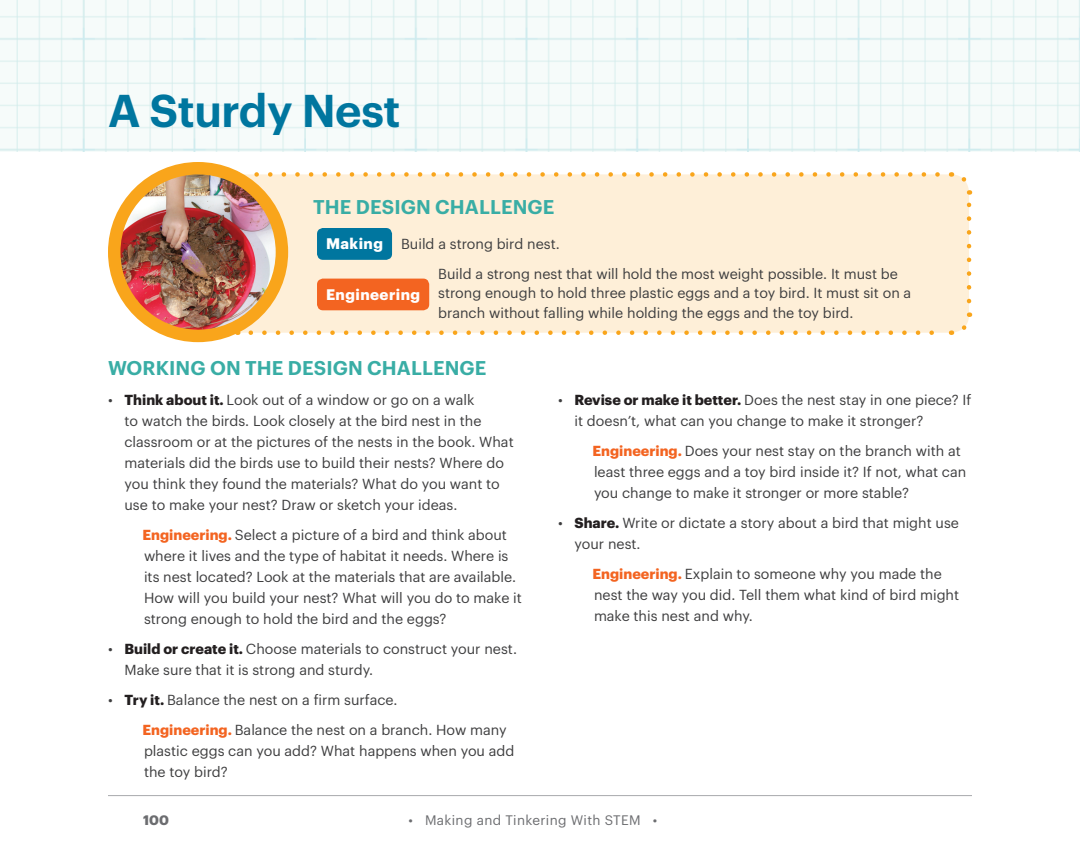
<style>
.page{position:relative;width:1080px;height:864px;background:#fff}
.page>*{position:absolute;margin:0;border:0;box-sizing:border-box;transform-origin:0 0}
.t1{font:600 45px "Graphik";letter-spacing:-.01em;color:#00769f}
.H2_spanned_teal{font:600 19.5px "Graphik";letter-spacing:.005em;color:#39ada5}
.Box_Text{font:700 15px "Graphik";letter-spacing:.03em;color:#fff}
.body_bullets_sub_1{font:14.25px/21px "Graphik";color:#3e3e3f}
.body{font:14.25px/19.5px "Graphik";color:#3e3e3f}
.t2{font:13.5px "Graphik";letter-spacing:.025em;color:#6c6d70}
.t3{font:700 13.5px "Graphik";color:#6c6d70}
.s1{font-weight:700;color:#231f20}
.s2{font-weight:700;color:#f36421}
</style>
<div class="page">
<img style="left:0;top:0;width:1080px;height:151px">
<hr style="left:108px;top:795px;width:864px;height:1px;background:#a8a9ad">
<hr style="left:1079px;top:690px;width:1px;height:106px;background:#00769f">
<div style="left:219px;top:174px;width:750px;height:159px;background:#feefd8;border-radius:18px"></div>
<svg style="left:251px;top:330px;width:683px;height:5px"></svg>
<svg style="left:244px;top:172px;width:694px;height:5px"></svg>
<svg style="left:959px;top:312px;width:14px;height:19px"></svg>
<svg style="left:951px;top:172px;width:20px;height:129px"></svg>
<div style="left:317px;top:228px;width:75px;height:32px;background:#00769f;border-radius:6px"></div>
<div style="left:317px;top:279px;width:112px;height:31px;background:#f36421;border-radius:6px"></div>
<img style="left:114px;top:168px;width:168px;height:168px;border-radius:84px">
<div style="left:108px;top:162px;width:180px;height:180px;border:12px solid #f9a51b;border-radius:50%"></div>
<h1 class="t1" style="left:108px;top:76px;width:294px">A Sturdy Nest</h1>
<p class="H2_spanned_teal" style="left:313px;top:192px;width:243px">THE DESIGN CHALLENGE</p>
<p class="body" style="left:401px;top:233px;width:160px">Build a strong bird nest.</p>
<p class="body" style="left:438px;top:263px;width:475px">Build a strong nest that will hold the most weight possible. It must be strong enough to hold three plastic eggs and a toy bird. It must sit on a branch without falling while holding the eggs and the toy bird.</p>
<p class="Box_Text" style="left:326px;top:232px;width:59px">Making</p>
<p class="Box_Text" style="left:326px;top:283px;width:96px">Engineering</p>
<p class="H2_spanned_teal" style="left:108px;top:353px;width:380px">WORKING ON THE DESIGN CHALLENGE</p>
<p class="body_bullets_sub_1" style="left:124px;top:388px;width:391px;text-indent:-16px">• <span class="s1">Think about it.</span> Look out of a window or go on a walk<br>to watch the birds. Look closely at the bird nest in the classroom or at the pictures of the nests in the book. What materials did the birds use to build their nests? Where do you think they found the materials? What do you want to use to make your nest? Draw or sketch your ideas.</p>
<p class="body_bullets_sub_1" style="left:142px;top:523px;width:381px"><span class="s2">Engineering.</span> Select a picture of a bird and think about where it lives and the type of habitat it needs. Where is its nest located? Look at the materials that are available.<br>How will you build your nest? What will you do to make it strong enough to hold the bird and the eggs?</p>
<p class="body_bullets_sub_1" style="left:124px;top:637px;width:394px;text-indent:-16px">• <span class="s1">Build or create it.</span> Choose materials to construct your nest.<br>Make sure that it is strong and sturdy.</p>
<p class="body_bullets_sub_1" style="left:108px;top:688px;width:291px">• <span class="s1">Try it.</span> Balance the nest on a firm surface.</p>
<p class="body_bullets_sub_1" style="left:142px;top:718px;width:373px"><span class="s2">Engineering.</span> Balance the nest on a branch. How many plastic eggs can you add? What happens when you add the toy bird?</p>
<p class="body_bullets_sub_1" style="left:574px;top:388px;width:399px;text-indent:-16px">• <span class="s1">Revise or make it better.</span> Does the nest stay in one piece? If it doesn’t, what can you change to make it stronger?</p>
<p class="body_bullets_sub_1" style="left:592px;top:439px;width:375px"><span class="s2">Engineering.</span> Does your nest stay on the branch with at least three eggs and a toy bird inside it? If not, what can you change to make it stronger or more stable?</p>
<p class="body_bullets_sub_1" style="left:574px;top:511px;width:386px;text-indent:-16px">• <span class="s1">Share.</span> Write or dictate a story about a bird that might use your nest.</p>
<p class="body_bullets_sub_1" style="left:592px;top:562px;width:368px"><span class="s2">Engineering.</span> Explain to someone why you made the nest the way you did. Tell them what kind of bird might make this nest and why.</p>
<p class="t3" style="left:143px;top:809px;width:27px">100</p>
<p class="t2" style="left:408px;top:809px;width:250px">• Making and Tinkering With STEM •</p>
</div>
